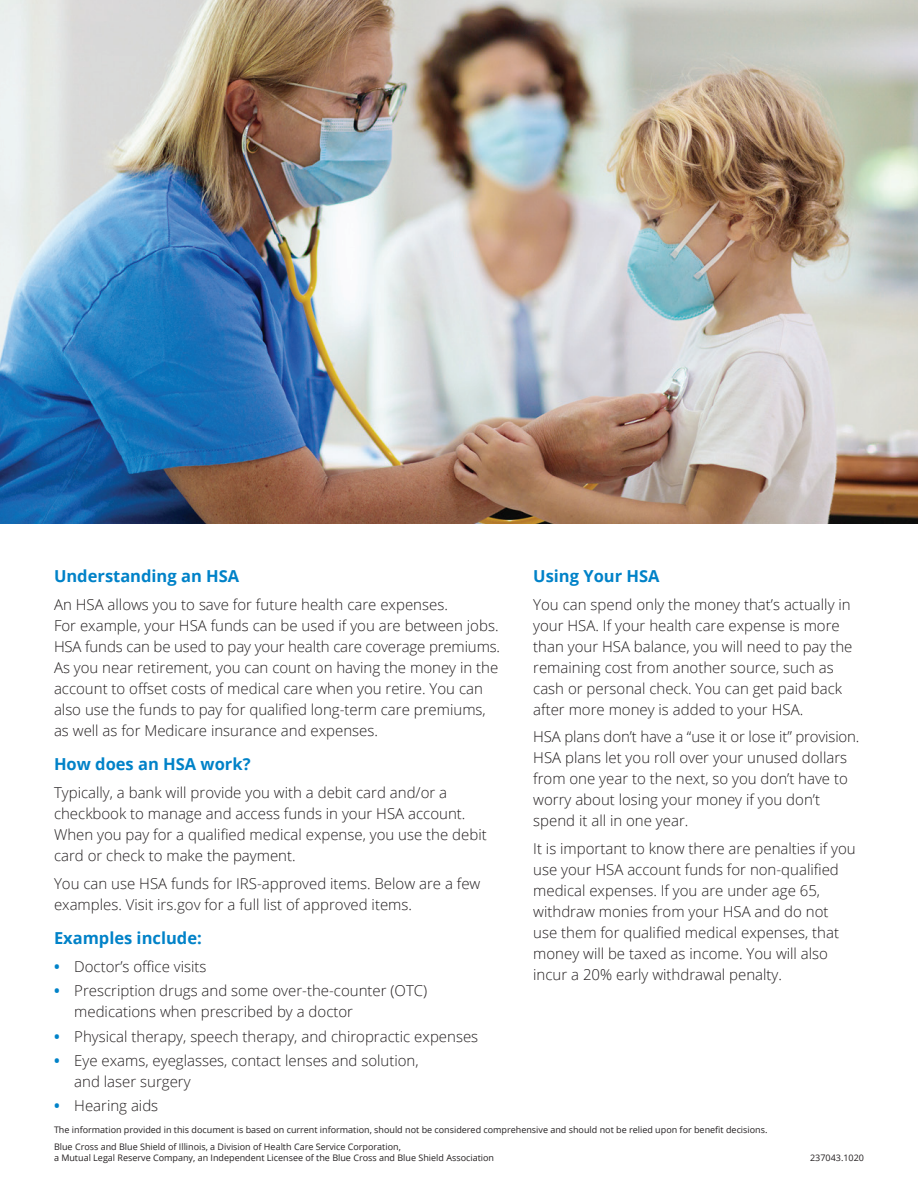
<style>
.page{position:relative;width:918px;height:1188px;background:#fff}
.page>*{position:absolute;margin:0;border:0;box-sizing:border-box;transform-origin:0 0}
.t1{font:700 16.5px "Open Sans";color:#0082c8}
.t2{font:300 15px/21px "Open Sans";color:#231f20}
.t3{font:9px/17.5px "Open Sans";color:#231f20}
.s1{font-weight:700;color:#0082c8}
</style>
<div class="page">
<img style="left:0;top:0;width:918px;height:523px">
<p class="t1" style="left:54px;top:564px;width:187px">Understanding an HSA</p>
<p class="t2" style="left:54px;top:593px;width:448px">An HSA allows you to save for future health care expenses.<br>For example, your HSA funds can be used if you are between jobs.<br>HSA funds can be used to pay your health care coverage premiums.<br>As you near retirement, you can count on having the money in the account to offset costs of medical care when you retire. You can also use the funds to pay for qualified long-term care premiums, as well as for Medicare insurance and expenses.</p>
<p class="t1" style="left:54px;top:752px;width:198px">How does an HSA work?</p>
<p class="t2" style="left:54px;top:782px;width:434px">Typically, a bank will provide you with a debit card and/or a checkbook to manage and access funds in your HSA account.<br>When you pay for a qualified medical expense, you use the debit card or check to make the payment.</p>
<p class="t2" style="left:54px;top:872px;width:428px">You can use HSA funds for IRS-approved items. Below are a few examples. Visit irs.gov for a full list of approved items.</p>
<p class="t1" style="left:54px;top:926px;width:149px">Examples include:</p>
<p class="t2" style="left:54px;top:956px;width:154px"><span class="s1">•</span> Doctor’s office visits</p>
<p class="t2" style="left:74px;top:980px;width:355px;text-indent:-20px"><span class="s1">•</span> Prescription drugs and some over-the-counter (OTC) medications when prescribed by a doctor</p>
<p class="t2" style="left:54px;top:1025px;width:426px"><span class="s1">•</span> Physical therapy, speech therapy, and chiropractic expenses</p>
<p class="t2" style="left:74px;top:1050px;width:346px;text-indent:-20px"><span class="s1">•</span> Eye exams, eyeglasses, contact lenses and solution, and laser surgery</p>
<p class="t2" style="left:54px;top:1095px;width:106px"><span class="s1">•</span> Hearing aids</p>
<p class="t1" style="left:533px;top:564px;width:128px">Using Your HSA</p>
<p class="t2" style="left:533px;top:593px;width:321px">You can spend only the money that’s actually in your HSA. If your health care expense is more than your HSA balance, you will need to pay the remaining cost from another source, such as cash or personal check. You can get paid back after more money is added to your HSA.</p>
<p class="t2" style="left:533px;top:726px;width:328px">HSA plans don’t have a “use it or lose it” provision.<br>HSA plans let you roll over your unused dollars from one year to the next, so you don’t have to worry about losing your money if you don’t spend it all in one year.</p>
<p class="t2" style="left:533px;top:838px;width:324px">It is important to know there are penalties if you use your HSA account funds for non-qualified medical expenses. If you are under age 65, withdraw monies from your HSA and do not use them for qualified medical expenses, that money will be taxed as income. You will also incur a 20% early withdrawal penalty.</p>
<p class="t3" style="left:54px;top:1120px;width:715px">The information provided in this document is based on current information, should not be considered comprehensive and should not be relied upon for benefit decisions.<br>Blue Cross and Blue Shield of Illinois, a Division of Health Care Service Corporation,</p>
<p class="t3" style="left:54px;top:1149px;width:442px">a Mutual Legal Reserve Company, an Independent Licensee of the Blue Cross and Blue Shield Association</p>
<p class="t3" style="left:810px;top:1149px;width:55px">237043.1020</p>
</div>
